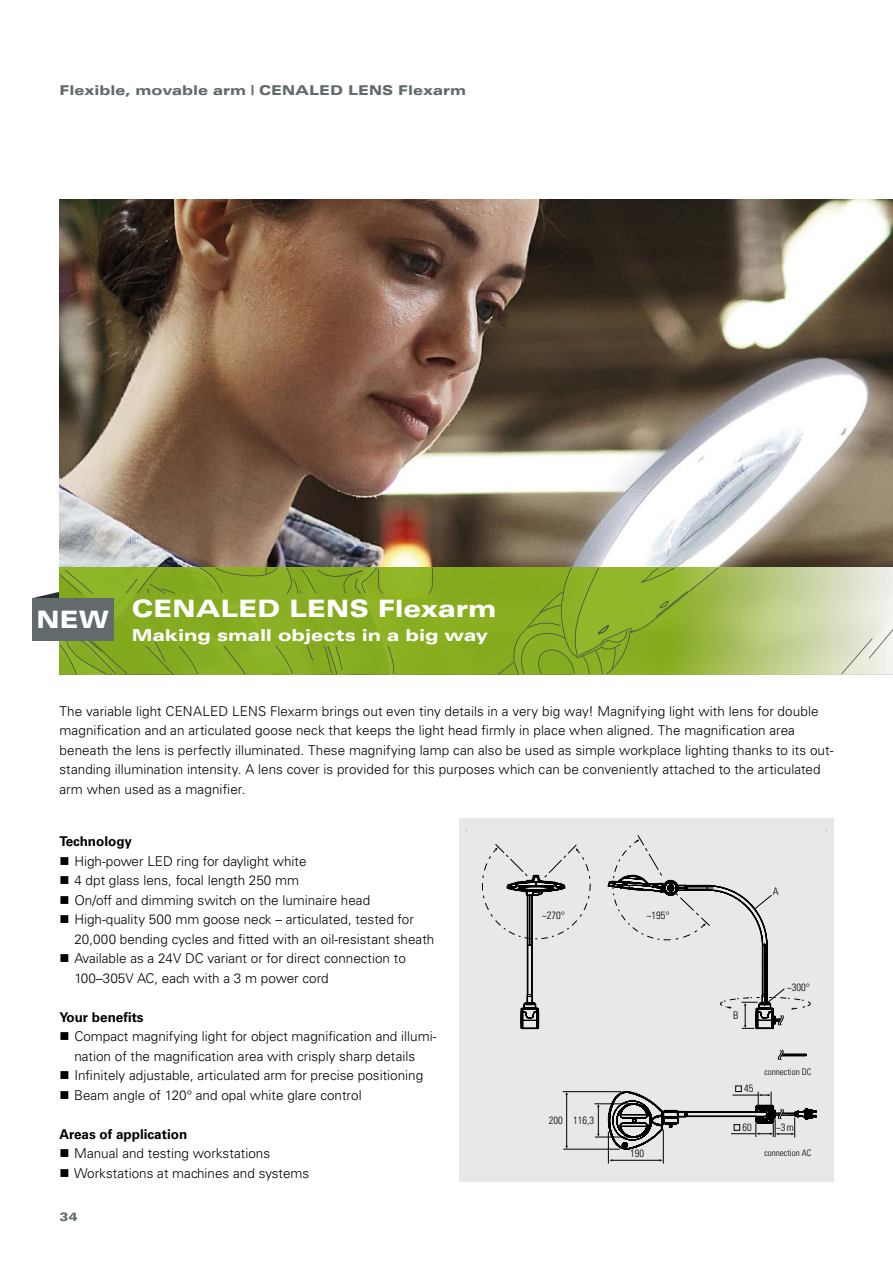
<style>
.page{position:relative;width:893px;height:1263px;background:#fff}
.page>*{position:absolute;margin:0;border:0;box-sizing:border-box;transform-origin:0 0}
.t1{font:900 expanded 24px "Univers LT Std";letter-spacing:-.01em;color:#fff}
.t2{font:900 expanded 16.5px "Univers LT Std";letter-spacing:-.005em;color:#fff}
.t3{font:300 13.5px/19.5px "Univers LT Std";color:#000}
.t4{font:700 13.5px "Univers LT Std";color:#000}
.t5{font:900 expanded 13.5px "Univers LT Std";color:#626a6e}
.t6{font:900 expanded 12px "Univers LT Std";color:#626a6e}
.t7{font:300 condensed 10.5px "Univers LT";color:#000}
.t8{font:300 condensed 9px "Univers LT Std";color:#000}
</style>
<div class="page">
<div style="left:459px;top:819px;width:374px;height:363px;background:#e9e8e9"></div>
<svg style="left:520px;top:880px;width:256px;height:273px"></svg>
<svg style="left:612px;top:835px;width:99px;height:59px"></svg>
<svg style="left:481px;top:844px;width:113px;height:99px"></svg>
<hr style="left:663px;top:1130px;width:1px;height:33px;background:#000">
<hr style="left:612px;top:1160px;width:48px;height:1px;background:#000">
<hr style="left:608px;top:1132px;width:1px;height:31px;background:#000">
<hr style="left:563px;top:1149px;width:57px;height:1px;background:#000">
<hr style="left:566px;top:1095px;width:1px;height:51px;background:#000">
<hr style="left:563px;top:1091px;width:58px;height:1px;background:#000">
<hr style="left:595px;top:1137px;width:34px;height:1px;background:#000">
<svg style="left:594px;top:894px;width:191px;height:241px"></svg>
<svg style="left:776px;top:1049px;width:31px;height:11px"></svg>
<div style="left:735px;top:1085px;width:7px;height:7px;border:1px solid #000"></div>
<svg style="left:731px;top:1092px;width:87px;height:45px"></svg>
<svg style="left:768px;top:997px;width:43px;height:29px"></svg>
<svg style="left:720px;top:997px;width:40px;height:32px"></svg>
<img style="left:60px;top:200px;width:833px;height:368px">
<svg style="left:433px;top:568px;width:460px;height:106px;background:#b3c775"></svg>
<svg style="left:841px;top:629px;width:52px;height:45px;background:#e3e6d7"></svg>
<svg style="left:33px;top:568px;width:400px;height:106px;background:#8bae2b"></svg>
<svg style="left:498px;top:568px;width:221px;height:106px;background:#8bae2a"></svg>
<div style="left:32px;top:598px;width:81px;height:43px;background:#626a6e"></div>
<div style="left:752px;top:1145px;width:72px;height:15px;background:#e9e8e9"></div>
<div style="left:752px;top:1064px;width:72px;height:15px;background:#e9e8e9"></div>
<p class="t5" style="left:60px;top:82px;width:408px">Flexible, movable arm | CENALED LENS Flexarm</p>
<h1 class="t1" style="left:36px;top:606px;width:74px">NEW</h1>
<h1 class="t1" style="left:132px;top:594px;width:366px">CENALED LENS Flexarm</h1>
<p class="t2" style="left:132px;top:625px;width:358px">Making small objects in a big way</p>
<p class="t3" style="left:60px;top:701px;width:775px">The variable light CENALED LENS Flexarm brings out even tiny details in a very big way! Magnifying light with lens for double magnification and an articulated goose neck that keeps the light head firmly in place when aligned. The magnification area beneath the lens is perfectly illuminated. These magnifying lamp can also be used as simple workplace lighting thanks to its out&shy;standing illumination intensity. A lens cover is provided for this purposes which can be conveniently attached to the articulated arm when used as a magnifier.</p>
<p class="t4" style="left:60px;top:834px;width:74px">Technology</p>
<p class="t3" style="left:74px;top:851px;width:362px">High-power LED ring for daylight white<br>4 dpt glass lens, focal length 250 mm<br>On/off and dimming switch on the luminaire head High-quality 500 mm goose neck – articulated, tested for 20,000 bending cycles and fitted with an oil-resistant sheath Available as a 24V DC variant or for direct connection to 100–305V AC, each with a 3 m power cord</p>
<p class="t4" style="left:59px;top:1009px;width:86px">Your benefits</p>
<p class="t3" style="left:74px;top:1027px;width:364px">Compact magnifying light for object magnification and illumi&shy;nation of the magnification area with crisply sharp details Infinitely adjustable, articulated arm for precise positioning Beam angle of 120° and opal white glare control</p>
<p class="t4" style="left:59px;top:1126px;width:129px">Areas of application</p>
<p class="t3" style="left:74px;top:1144px;width:237px">Manual and testing workstations<br>Workstations at machines and systems</p>
<p class="t6" style="left:60px;top:1209px;width:20px">34</p>
<p class="t7" style="left:542px;top:909px;width:24px">~270°</p>
<p class="t7" style="left:647px;top:909px;width:24px">~195°</p>
<p class="t7" style="left:549px;top:1114px;width:47px">200 116,3</p>
<p class="t7" style="left:630px;top:1147px;width:15px">190</p>
<p class="t7" style="left:773px;top:884px;width:7px">A</p>
<p class="t7" style="left:733px;top:1009px;width:7px">B</p>
<p class="t7" style="left:787px;top:981px;width:24px">~300°</p>
<p class="t7" style="left:758px;top:1064px;width:53px">Anschluss DC</p>
<p class="t8" style="left:764px;top:1066px;width:48px">connection DC</p>
<p class="t7" style="left:744px;top:1082px;width:11px">45</p>
<p class="t7" style="left:742px;top:1120px;width:11px">60</p>
<p class="t7" style="left:776px;top:1121px;width:19px">~3 m</p>
<p class="t7" style="left:758px;top:1144px;width:53px">Anschluss AC</p>
<p class="t8" style="left:764px;top:1147px;width:48px">connection AC</p>
</div>
